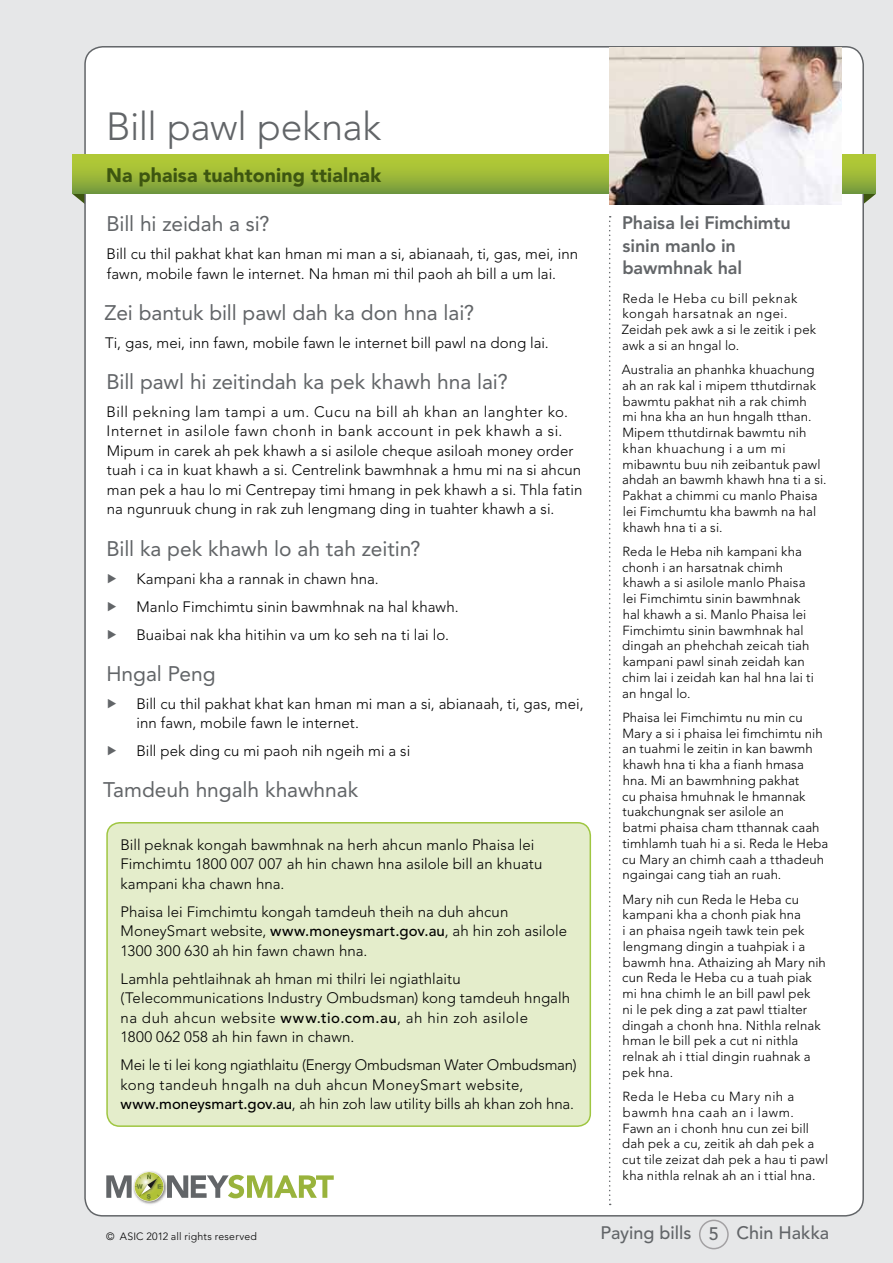
<style>
.page{position:relative;width:893px;height:1263px;background:#e6e7e8}
.page>*{position:absolute;margin:0;border:0;box-sizing:border-box;transform-origin:0 0}
.t1{font:300 39px "Avenir";letter-spacing:-.01em;color:#626568}
.t2{font:21px "Avenir";letter-spacing:-.005em;color:#626568}
.t3{font:900 19.5px "Avenir";letter-spacing:.005em;color:#3d5610}
.t4{font:800 18px/22.5px "Avenir";letter-spacing:-.01em;color:#626568}
.t5{font:500 18px "Avenir";color:#626568}
.t6{font:300 15px/19.5px "Avenir";letter-spacing:.005em;color:#000}
.t7{font:300 13.2px/15.8px "Avenir";letter-spacing:.01em;color:#000}
.t8{font:300 13.2px/15.8px "Avenir";letter-spacing:.035em;color:#000}
.t9{font:300 10.5px "Avenir";letter-spacing:.02em;color:#000}
.s1{font-weight:500}
</style>
<div class="page">
<div style="left:85px;top:47px;width:778px;height:1169px;background:#fff;border-radius:18px"></div>
<img style="left:140px;top:1171px;width:20px;height:33px">
<svg style="left:106px;top:1172px;width:228px;height:29px"></svg>
<div style="left:699px;top:1219px;width:30px;height:30px;border:2px solid #a3a1a3;border-radius:50%"></div>
<svg style="left:72px;top:48px;width:804px;height:157px"></svg>
<img style="left:609px;top:48px;width:233px;height:157px">
<svg style="left:609px;top:216px;width:2px;height:989px"></svg>
<div style="left:107px;top:823px;width:483px;height:303px;background:#e4edcb;border-radius:13px"></div>
<div style="left:106px;top:822px;width:485px;height:305px;border:2px solid #9fc641;border-radius:13px"></div>
<h1 class="t1" style="left:106px;top:104px;width:276px">Bill pawl peknak</h1>
<h3 class="t3" style="left:106px;top:163px;width:276px">Na phaisa tuahtoning ttialnak</h3>
<h2 class="t2" style="left:106px;top:212px;width:165px">Bill hi zeidah a si?</h2>
<p class="t6" style="left:107px;top:244px;width:473px">Bill cu thil pakhat khat kan hman mi man a si, abianaah, ti, gas, mei, inn fawn, mobile fawn le internet. Na hman mi thil paoh ah bill a um lai.</p>
<h2 class="t2" style="left:105px;top:300px;width:371px">Zei bantuk bill pawl dah ka don hna lai?</h2>
<p class="t6" style="left:105px;top:333px;width:445px">Ti, gas, mei, inn fawn, mobile fawn le internet bill pawl na dong lai.</p>
<h2 class="t2" style="left:106px;top:369px;width:403px">Bill pawl hi zeitindah ka pek khawh hna lai?</h2>
<p class="t6" style="left:107px;top:402px;width:477px">Bill pekning lam tampi a um. Cucu na bill ah khan an langhter ko.<br>Internet in asilole fawn chonh in bank account in pek khawh a si.<br>Mipum in carek ah pek khawh a si asilole cheque asiloah money order tuah i ca in kuat khawh a si. Centrelink bawmhnak a hmu mi na si ahcun man pek a hau lo mi Centrepay timi hmang in pek khawh a si. Thla fatin na ngunruuk chung in rak zuh lengmang ding in tuahter khawh a si.</p>
<h2 class="t2" style="left:106px;top:536px;width:315px">Bill ka pek khawh lo ah tah zeitin?</h2>
<p class="t6" style="left:136px;top:564px;width:324px;line-height:28px">Kampani kha a rannak in chawn hna.<br>Manlo Fimchimtu sinin bawmhnak na hal khawh.<br>Buaibai nak kha hitihin va um ko seh na ti lai lo.</p>
<h2 class="t2" style="left:106px;top:661px;width:111px">Hngal Peng</h2>
<p class="t6" style="left:136px;top:694px;width:449px">Bill cu thil pakhat khat kan hman mi man a si, abianaah, ti, gas, mei, inn fawn, mobile fawn le internet.</p>
<p class="t6" style="left:136px;top:741px;width:275px">Bill pek ding cu mi paoh nih ngeih mi a si</p>
<h2 class="t2" style="left:103px;top:777px;width:257px">Tamdeuh hngalh khawhnak</h2>
<p class="t6" style="left:121px;top:835px;width:423px">Bill peknak kongah bawmhnak na herh ahcun manlo Phaisa lei<br>Fimchimtu 1800 007 007 ah hin chawn hna asilole bill an khuatu kampani kha chawn hna.</p>
<p class="t6" style="left:121px;top:902px;width:448px">Phaisa lei Fimchimtu kongah tamdeuh theih na duh ahcun<br>MoneySmart website, <span class="s1">www.moneysmart.gov.au</span>, ah hin zoh asilole<br>1300 300 630 ah hin fawn chawn hna.</p>
<p class="t6" style="left:121px;top:969px;width:451px">Lamhla pehtlaihnak ah hman mi thilri lei ngiathlaitu (Telecommunications Industry Ombudsman) kong tamdeuh hngalh na duh ahcun website <span class="s1">www.tio.com.au</span>, ah hin zoh asilole<br>1800 062 058 ah hin fawn in chawn.</p>
<p class="t6" style="left:121px;top:1055px;width:458px">Mei le ti lei kong ngiathlaitu (Energy Ombudsman Water Ombudsman) kong tandeuh hngalh na duh ahcun MoneySmart website, <span class="s1">www.moneysmart.gov.au</span>, ah hin zoh law utility bills ah khan zoh hna.</p>
<p class="t4" style="left:622px;top:212px;width:170px">Phaisa lei Fimchimtu sinin manlo in bawmhnak hal</p>
<p class="t8" style="left:622px;top:290px;width:196px">Reda le Heba cu bill peknak kongah harsatnak an ngei.<br>Zeidah pek awk a si le zeitik i pek awk a si an hngal lo.</p>
<p class="t7" style="left:622px;top:362px;width:206px">Australia an phanhka khuachung ah an rak kal i mipem tthutdirnak bawmtu pakhat nih a rak chimh<br>mi hna kha an hun hngalh tthan.<br>Mipem tthutdirnak bawmtu nih khan khuachung i a um mi mibawntu buu nih zeibantuk pawl ahdah an bawmh khawh hna ti a si.<br>Pakhat a chimmi cu manlo Phaisa lei Fimchumtu kha bawmh na hal khawh hna ti a si.</p>
<p class="t7" style="left:622px;top:543px;width:193px">Reda le Heba nih kampani kha chonh i an harsatnak chimh khawh a si asilole manlo Phaisa lei Fimchimtu sinin bawmhnak hal khawh a si. Manlo Phaisa lei<br>Fimchimtu sinin bawmhnak hal dingah an phehchah zeicah tiah kampani pawl sinah zeidah kan chim lai i zeidah kan hal hna lai ti an hngal lo.</p>
<p class="t7" style="left:622px;top:709px;width:208px">Phaisa lei Fimchimtu nu min cu<br>Mary a si i phaisa lei fimchimtu nih an tuahmi le zeitin in kan bawmh khawh hna ti kha a fianh hmasa hna. Mi an bawmhning pakhat<br>cu phaisa hmuhnak le hmannak tuakchungnak ser asilole an<br>batmi phaisa cham tthannak caah timhlamh tuah hi a si. Reda le Heba cu Mary an chimh caah a tthadeuh ngaingai cang tiah an ruah.</p>
<p class="t7" style="left:622px;top:891px;width:205px">Mary nih cun Reda le Heba cu kampani kha a chonh piak hna<br>i an phaisa ngeih tawk tein pek lengmang dingin a tuahpiak i a bawmh hna. Athaizing ah Mary nih cun Reda le Heba cu a tuah piak mi hna chimh le an bill pawl pek<br>ni le pek ding a zat pawl ttialter dingah a chonh hna. Nithla relnak hman le bill pek a cut ni nithla relnak ah i ttial dingin ruahnak a pek hna.</p>
<p class="t7" style="left:622px;top:1089px;width:208px">Reda le Heba cu Mary nih a bawmh hna caah an i lawm.<br>Fawn an i chonh hnu cun zei bill dah pek a cu, zeitik ah dah pek a cut tile zeizat dah pek a hau ti pawl kha nithla relnak ah an i ttial hna.</p>
<p class="t9" style="left:106px;top:1230px;width:152px">© ASIC 2012 all rights reserved</p>
<p class="t5" style="left:600px;top:1222px;width:92px">Paying bills</p>
<p class="t5" style="left:736px;top:1222px;width:94px">Chin Hakka</p>
<p class="t5" style="left:709px;top:1224px;width:12px">5</p>
</div>
